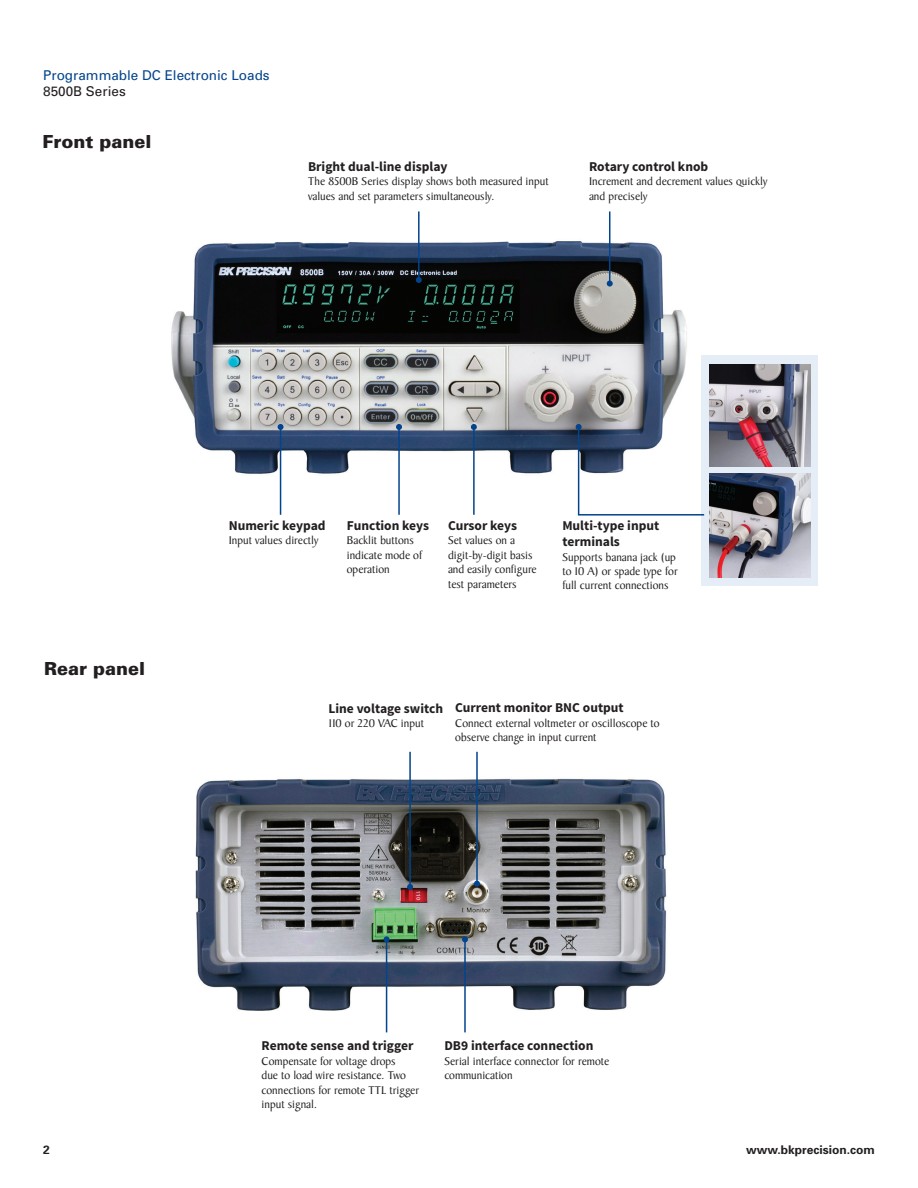
<style>
.page{position:relative;width:918px;height:1188px;background:#fff}
.page>*{position:absolute;margin:0;border:0;box-sizing:border-box;transform-origin:0 0}
.t1{font:900 18px "Univers";color:#231f20}
.t2{font:700 13.5px/16.2px "Source Sans Pro";color:#231f20}
.t3{font:13.5px "Univers";color:#02448d}
.t4{font:13.5px "Univers";color:#231f20}
.t5{font:12px/14.4px "Baker Signet";color:#231f20}
.t6{font:700 12px "Univers";color:#231f20}
</style>
<div class="page">
<img style="left:171px;top:225px;width:516px;height:261px">
<img style="left:195px;top:778px;width:472px;height:246px">
<hr style="left:418px;top:211px;width:2px;height:69px;background:#02448d">
<svg style="left:416px;top:277px;width:6px;height:6px"></svg>
<hr style="left:609px;top:211px;width:1px;height:73px;background:#02448d">
<svg style="left:607px;top:281px;width:6px;height:6px"></svg>
<hr style="left:398px;top:427px;width:2px;height:88px;background:#02448d">
<svg style="left:396px;top:424px;width:6px;height:6px"></svg>
<hr style="left:280px;top:427px;width:1px;height:88px;background:#02448d">
<svg style="left:278px;top:424px;width:6px;height:6px"></svg>
<hr style="left:473px;top:427px;width:2px;height:88px;background:#02448d">
<svg style="left:471px;top:424px;width:6px;height:6px"></svg>
<hr style="left:476px;top:752px;width:2px;height:132px;background:#02448d">
<svg style="left:474px;top:881px;width:6px;height:6px"></svg>
<hr style="left:386px;top:939px;width:1px;height:93px;background:#02448d">
<svg style="left:384px;top:936px;width:6px;height:6px"></svg>
<hr style="left:464px;top:939px;width:2px;height:93px;background:#02448d">
<svg style="left:462px;top:936px;width:6px;height:6px"></svg>
<hr style="left:409px;top:752px;width:2px;height:135px;background:#02448d">
<svg style="left:407px;top:884px;width:6px;height:6px"></svg>
<div style="left:702px;top:356px;width:116px;height:230px;background:#e5eef7"></div>
<img style="left:709px;top:364px;width:101px;height:102px">
<img style="left:710px;top:474px;width:100px;height:104px">
<svg style="left:576px;top:424px;width:129px;height:92px"></svg>
<p class="t3" style="left:43px;top:67px;width:228px">Programmable DC Electronic Loads</p>
<p class="t4" style="left:43px;top:83px;width:84px">8500B Series</p>
<h1 class="t1" style="left:43px;top:130px;width:110px">Front panel</h1>
<p class="t2" style="left:308px;top:159px;width:141px">Bright dual-line display</p>
<p class="t5" style="left:308px;top:175px;width:242px">The 8500B Series display shows both measured input values and set parameters simultaneously.</p>
<p class="t2" style="left:589px;top:159px;width:121px">Rotary control knob</p>
<p class="t5" style="left:589px;top:175px;width:180px">Increment and decrement values quickly and precisely</p>
<h1 class="t1" style="left:44px;top:657px;width:102px">Rear panel</h1>
<p class="t2" style="left:229px;top:518px;width:98px">Numeric keypad</p>
<p class="t5" style="left:229px;top:534px;width:91px">Input values directly</p>
<p class="t2" style="left:347px;top:518px;width:84px">Function keys</p>
<p class="t5" style="left:347px;top:534px;width:77px">Backlit buttons indicate mode of operation</p>
<p class="t2" style="left:448px;top:518px;width:71px">Cursor keys</p>
<p class="t5" style="left:448px;top:534px;width:90px">Set values on a digit-by-digit basis and easily configure test parameters</p>
<p class="t2" style="left:562px;top:518px;width:98px">Multi-type input terminals</p>
<p class="t5" style="left:562px;top:550px;width:117px">Supports banana jack (up to 10 A) or spade type for full current connections</p>
<p class="t2" style="left:328px;top:701px;width:116px">Line voltage switch</p>
<p class="t5" style="left:328px;top:716px;width:97px">110 or 220 VAC input</p>
<p class="t2" style="left:455px;top:700px;width:170px">Current monitor BNC output</p>
<p class="t5" style="left:455px;top:716px;width:206px">Connect external voltmeter or oscilloscope to observe change in input current</p>
<p class="t2" style="left:262px;top:1038px;width:153px">Remote sense and trigger</p>
<p class="t5" style="left:262px;top:1054px;width:159px">Compensate for voltage drops<br>due to load wire resistance. Two connections for remote TTL trigger input signal.</p>
<p class="t2" style="left:444px;top:1038px;width:151px">DB9 interface connection</p>
<p class="t5" style="left:444px;top:1054px;width:166px">Serial interface connector for remote communication</p>
<p class="t6" style="left:43px;top:1143px;width:8px">2</p>
<p class="t6" style="left:746px;top:1143px;width:130px">www.bkprecision.com</p>
</div>
